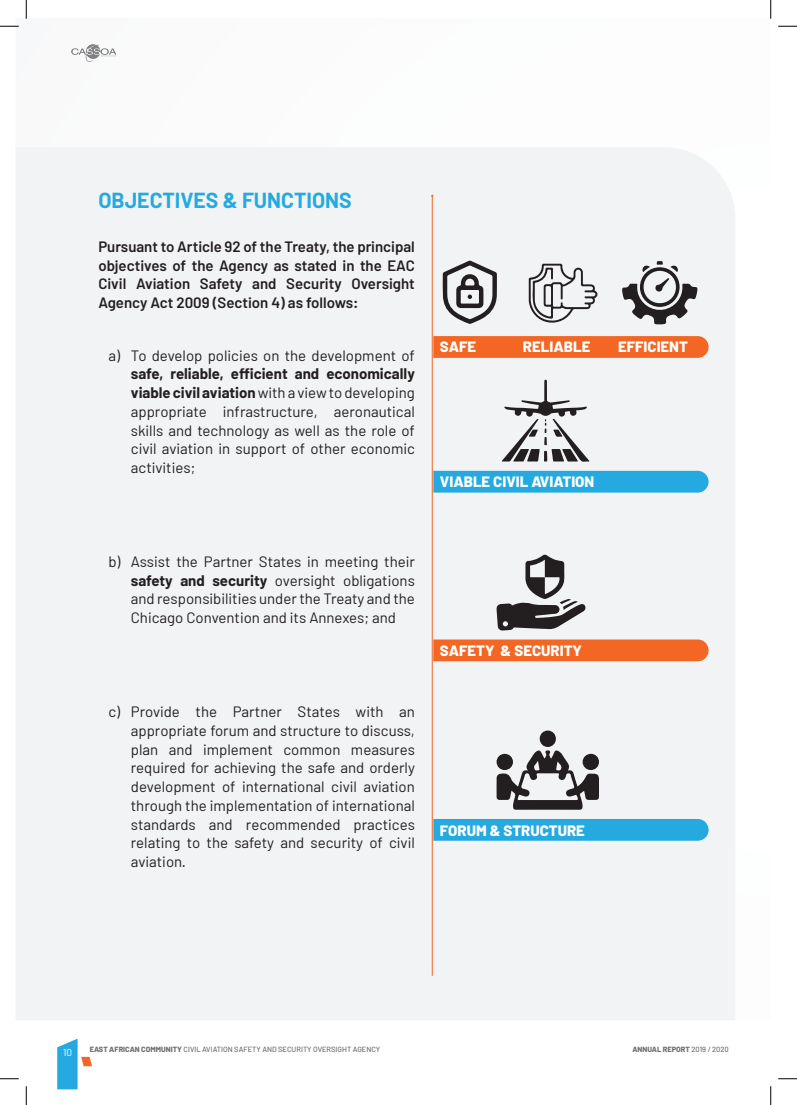
<style>
.page{position:relative;width:797px;height:1105px;background:#fff}
.page>*{position:absolute;margin:0;border:0;box-sizing:border-box;transform-origin:0 0}
.t1{font:700 21.25px "Barlow";color:#24aae1}
.t2{font:15px/18.8px "Barlow";color:#231f20;text-align:justify}
.t3{font:600 15px/18.8px "Barlow";color:#231f20;text-align:justify}
.t4{font:800 15px "Barlow";color:#fff}
.t5{font:10px "Barlow";color:#fff}
.t6{font:500 7.5px "Barlow";color:#6f7073}
.t7{font:800 7.5px "Barlow";color:#6f7073}
.s1{font-weight:700}
.s2{font-weight:800}
.s3{font-weight:500}
</style>
<div class="page">
<svg style="left:57px;top:1038px;width:35px;height:51px"></svg>
<svg style="left:71px;top:44px;width:45px;height:18px"></svg>
<div style="left:16px;top:147px;width:719px;height:873px;background:#f2f3f4"></div>
<div style="left:433px;top:819px;width:275px;height:22px;background:#24aae1"></div>
<div style="left:433px;top:639px;width:275px;height:22px;background:#f36624"></div>
<svg style="left:433px;top:336px;width:275px;height:22px;background:#f26827"></svg>
<div style="left:433px;top:471px;width:275px;height:22px;background:#24aae1"></div>
<hr style="left:432px;top:196px;width:1px;height:780px;background:#f36624">
<svg style="left:622px;top:261px;width:75px;height:63px"></svg>
<svg style="left:528px;top:264px;width:69px;height:60px"></svg>
<svg style="left:442px;top:261px;width:55px;height:63px"></svg>
<svg style="left:496px;top:750px;width:103px;height:60px"></svg>
<div style="left:496px;top:754px;width:17px;height:16px;background:#231f20;border-radius:50%"></div>
<div style="left:582px;top:754px;width:17px;height:16px;background:#231f20;border-radius:50%"></div>
<div style="left:539px;top:730px;width:17px;height:17px;background:#231f20;border-radius:50%"></div>
<svg style="left:496px;top:554px;width:89px;height:77px"></svg>
<svg style="left:501px;top:380px;width:88px;height:82px"></svg>
<svg style="left:0;top:25px;width:19px;height:2px"></svg>
<svg style="left:778px;top:25px;width:19px;height:2px"></svg>
<svg style="left:0;top:1078px;width:19px;height:1px"></svg>
<svg style="left:778px;top:1078px;width:19px;height:1px"></svg>
<svg style="left:25px;top:0;width:2px;height:19px"></svg>
<svg style="left:25px;top:1086px;width:2px;height:19px"></svg>
<svg style="left:770px;top:0;width:1px;height:19px"></svg>
<svg style="left:770px;top:1086px;width:1px;height:19px"></svg>
<h1 class="t1" style="left:98px;top:187px;width:255px">OBJECTIVES &amp; FUNCTIONS</h1>
<p class="t3" style="left:98px;top:237px;width:318px">Pursuant to Article 92 of the Treaty, the principal objectives of the Agency as stated in the EAC Civil Aviation Safety and Security Oversight Agency Act 2009 (Section 4) as follows:</p>
<p class="t2" style="left:108px;top:346px;width:308px">a) To develop policies on the development of</p>
<p class="t2" style="left:131px;top:364px;width:285px"><span class="s1">safe, reliable, efficient and economically viable civil aviation</span> with a view to developing appropriate infrastructure, aeronautical skills and technology as well as the role of civil aviation in support of other economic activities;</p>
<p class="t4" style="left:440px;top:337px;width:38px">SAFE</p>
<p class="t4" style="left:523px;top:337px;width:69px">RELIABLE</p>
<p class="t4" style="left:618px;top:337px;width:71px">EFFICIENT</p>
<p class="t4" style="left:440px;top:473px;width:156px">VIABLE CIVIL AVIATION</p>
<p class="t2" style="left:131px;top:552px;width:285px;text-indent:-22px">b) Assist the Partner States in meeting their <span class="s1">safety and security</span> oversight obligations and responsibilities under the Treaty and the Chicago Convention and its Annexes; and</p>
<p class="t2" style="left:131px;top:702px;width:285px;text-indent:-22px">c) Provide the Partner States with an appropriate forum and structure to discuss, plan and implement common measures required for achieving the safe and orderly development of international civil aviation through the implementation of international standards and recommended practices relating to the safety and security of civil aviation.</p>
<p class="t4" style="left:440px;top:641px;width:144px">SAFETY &amp; SECURITY</p>
<p class="t4" style="left:440px;top:822px;width:147px">FORUM &amp; STRUCTURE</p>
<p class="t5" style="left:63px;top:1046px;width:11px">10</p>
<p class="t6" style="left:90px;top:1045px;width:292px"><span class="s2">EAST AFRICAN COMMUNITY</span> CIVIL AVIATION SAFETY AND SECURITY OVERSIGHT AGENCY</p>
<p class="t7" style="left:632px;top:1045px;width:98px">ANNUAL REPORT <span class="s3">2019 / 2020</span></p>
</div>
